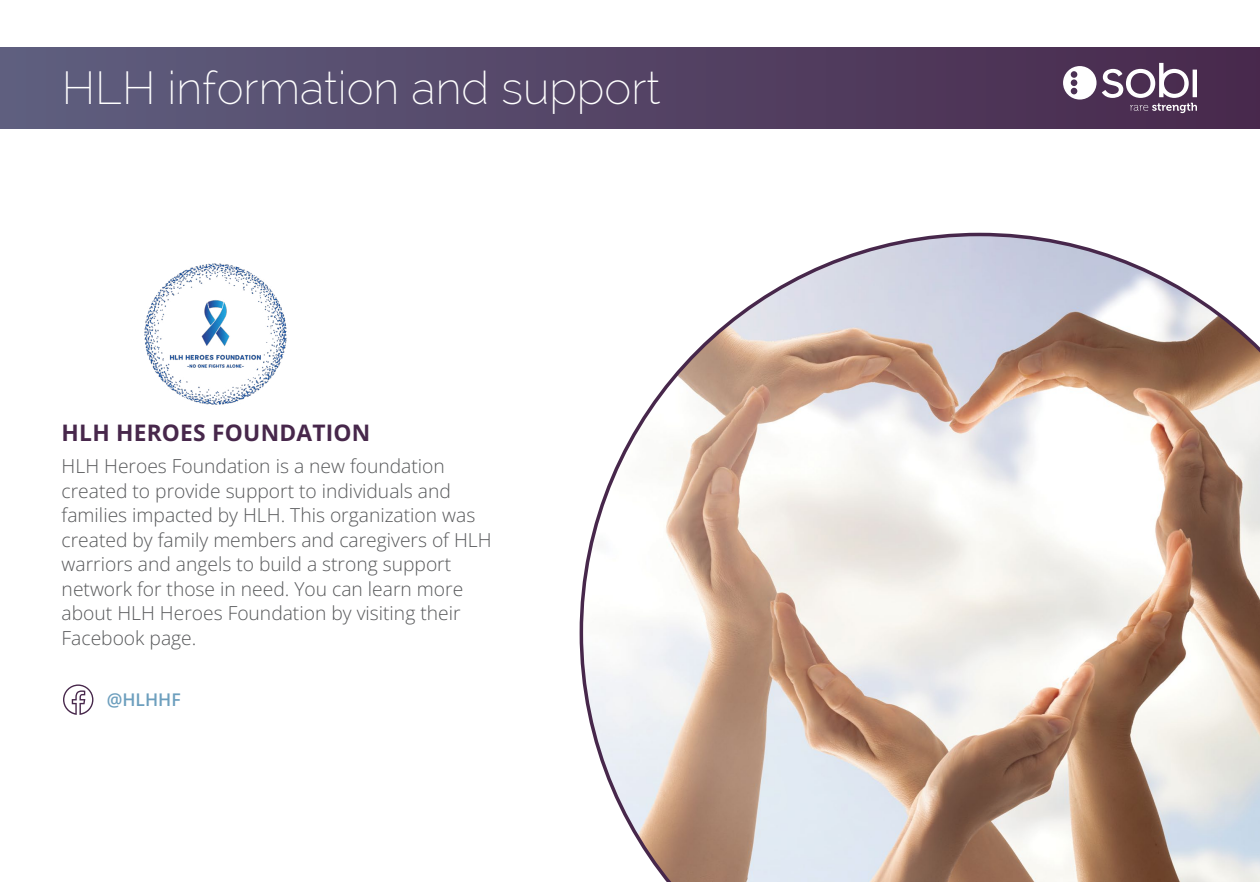
<style>
.page{position:relative;width:1260px;height:882px;background:#fff}
.page>*{position:absolute;margin:0;border:0;box-sizing:border-box;transform-origin:0 0}
.t1{font:200 45.5px "Raleway";color:#fff}
.t2{font:700 22.75px "Open Sans";letter-spacing:.01em;color:#47274b}
.t3{font:300 19.25px/24.5px "Open Sans";color:#58595b}
.t4{font:600 17.5px "Open Sans";color:#6d9fbe}
</style>
<div class="page">
<div style="left:0;top:48px;width:1260px;height:80px;background:linear-gradient(to right,#5f5f7f,#49294c)"></div>
<svg style="left:580px;top:233px;width:680px;height:649px"></svg>
<svg style="left:63px;top:684px;width:30px;height:31px"></svg>
<svg style="left:1063px;top:63px;width:134px;height:50px"></svg>
<img style="left:144px;top:263px;width:143px;height:142px">
<h1 class="t1" style="left:62px;top:61px;width:600px">HLH information and support</h1>
<p class="t2" style="left:62px;top:417px;width:310px">HLH HEROES FOUNDATION</p>
<p class="t3" style="left:62px;top:453px;width:431px">HLH Heroes Foundation is a new foundation created to provide support to individuals and families impacted by HLH. This organization was created by family members and caregivers of HLH warriors and angels to build a strong support network for those in need. You can learn more about HLH Heroes Foundation by visiting their Facebook page.</p>
<p class="t4" style="left:107px;top:687px;width:75px">@HLHHF</p>
</div>
